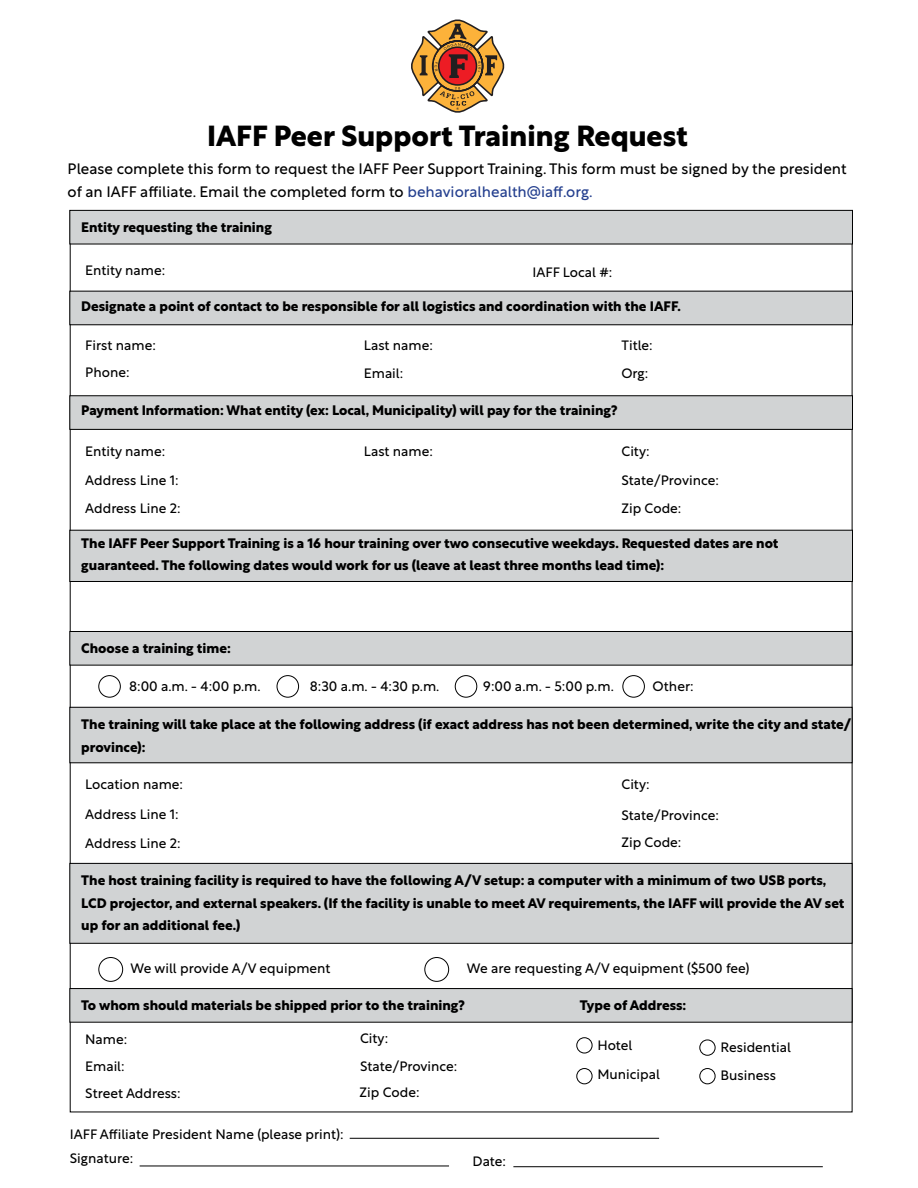
<style>
.page{position:relative;width:918px;height:1188px;background:#fff}
.page>*{position:absolute;margin:0;border:0;box-sizing:border-box;transform-origin:0 0}
.t1{font:700 28.5px "Rustica";color:#000}
.t2{font:15px/22.5px "Rustica";color:#000}
.t3{font:700 13.5px/22.5px "Rustica";color:#000}
.t4{font:13.5px/28px "Rustica";color:#000}
.s1{color:#25408f}
</style>
<div class="page">
<svg style="left:411px;top:19px;width:93px;height:94px"></svg>
<div style="left:70px;top:210px;width:782px;height:34px;background:#d1d3d4"></div>
<div style="left:69px;top:210px;width:784px;height:34px;border:1px solid #000"></div>
<div style="left:70px;top:291px;width:782px;height:34px;background:#d1d3d4"></div>
<div style="left:69px;top:291px;width:784px;height:34px;border:1px solid #000"></div>
<div style="left:70px;top:396px;width:782px;height:33px;background:#d1d3d4"></div>
<div style="left:69px;top:395px;width:784px;height:35px;border:1px solid #000"></div>
<div style="left:70px;top:631px;width:782px;height:34px;background:#d1d3d4"></div>
<div style="left:69px;top:631px;width:783px;height:35px;border:1px solid #000"></div>
<div style="left:70px;top:989px;width:782px;height:33px;background:#d1d3d4"></div>
<div style="left:69px;top:988px;width:783px;height:35px;border:1px solid #000"></div>
<div style="left:70px;top:707px;width:782px;height:56px;background:#d1d3d4"></div>
<div style="left:69px;top:707px;width:783px;height:56px;border:1px solid #000"></div>
<div style="left:70px;top:863px;width:782px;height:80px;background:#d1d3d4"></div>
<div style="left:69px;top:863px;width:783px;height:81px;border:1px solid #000"></div>
<div style="left:70px;top:530px;width:782px;height:51px;background:#d1d3d4"></div>
<div style="left:69px;top:530px;width:784px;height:52px;border:1px solid #000"></div>
<div style="left:98px;top:675px;width:23px;height:23px;border:1px solid #000;border-radius:50%"></div>
<div style="left:98px;top:957px;width:25px;height:25px;border:1px solid #000;border-radius:50%"></div>
<div style="left:424px;top:957px;width:25px;height:25px;border:1px solid #000;border-radius:50%"></div>
<div style="left:576px;top:1037px;width:16px;height:16px;border:1px solid #000;border-radius:50%"></div>
<div style="left:576px;top:1068px;width:16px;height:16px;border:1px solid #000;border-radius:50%"></div>
<div style="left:699px;top:1068px;width:16px;height:16px;border:1px solid #000;border-radius:50%"></div>
<div style="left:699px;top:1040px;width:16px;height:16px;border:1px solid #000;border-radius:50%"></div>
<div style="left:277px;top:675px;width:22px;height:23px;border:1px solid #000;border-radius:50%"></div>
<div style="left:455px;top:675px;width:22px;height:23px;border:1px solid #000;border-radius:50%"></div>
<div style="left:623px;top:675px;width:22px;height:23px;border:1px solid #000;border-radius:50%"></div>
<hr style="left:140px;top:1166px;width:309px;height:1px;background:#000">
<hr style="left:513px;top:1166px;width:310px;height:1px;background:#000">
<hr style="left:350px;top:1138px;width:309px;height:1px;background:#000">
<h1 class="t1" style="left:207px;top:111px;width:482px">IAFF Peer Support Training Request</h1>
<p class="t2" style="left:68px;top:156px;width:781px">Please complete this form to request the IAFF Peer Support Training. This form must be signed by the president of an IAFF affiliate. Email the completed form to <span class="s1">behavioralhealth@iaff.org.</span></p>
<p class="t3" style="left:81px;top:215px;width:192px">Entity requesting the training</p>
<p class="t4" style="left:85px;top:255px;width:81px">Entity name:</p>
<p class="t4" style="left:532px;top:257px;width:81px">IAFF Local #:</p>
<p class="t3" style="left:81px;top:294px;width:601px">Designate a point of contact to be responsible for all logistics and coordination with the IAFF.</p>
<p class="t4" style="left:85px;top:330px;width:72px">First name:</p>
<p class="t4" style="left:85px;top:356px;width:46px">Phone:</p>
<p class="t4" style="left:364px;top:330px;width:70px">Last name:</p>
<p class="t4" style="left:622px;top:330px;width:33px">Title:</p>
<p class="t4" style="left:364px;top:358px;width:41px">Email:</p>
<p class="t4" style="left:622px;top:358px;width:28px">Org:</p>
<p class="t3" style="left:81px;top:398px;width:538px">Payment Information: What entity (ex: Local, Municipality) will pay for the training?</p>
<p class="t4" style="left:85px;top:435px;width:81px">Entity name:</p>
<p class="t4" style="left:364px;top:435px;width:70px">Last name:</p>
<p class="t4" style="left:622px;top:435px;width:30px">City:</p>
<p class="t4" style="left:85px;top:465px;width:95px">Address Line 1:</p>
<p class="t4" style="left:622px;top:464px;width:99px">State/Province:</p>
<p class="t4" style="left:85px;top:492px;width:97px">Address Line 2:</p>
<p class="t4" style="left:622px;top:493px;width:61px">Zip Code:</p>
<p class="t3" style="left:81px;top:530px;width:699px">The IAFF Peer Support Training is a 16 hour training over two consecutive weekdays. Requested dates are not guaranteed. The following dates would work for us (leave at least three months lead time):</p>
<p class="t3" style="left:81px;top:636px;width:151px">Choose a training time:</p>
<p class="t4" style="left:129px;top:670px;width:133px">8:00 a.m. - 4:00 p.m.</p>
<p class="t4" style="left:310px;top:670px;width:131px">8:30 a.m. - 4:30 p.m.</p>
<p class="t4" style="left:483px;top:670px;width:132px">9:00 a.m. - 5:00 p.m.</p>
<p class="t4" style="left:653px;top:670px;width:43px">Other:</p>
<p class="t3" style="left:81px;top:712px;width:772px">The training will take place at the following address (if exact address has not been determined, write the city and state/ province):</p>
<p class="t4" style="left:85px;top:769px;width:99px">Location name:</p>
<p class="t4" style="left:622px;top:769px;width:30px">City:</p>
<p class="t4" style="left:85px;top:799px;width:95px">Address Line 1:</p>
<p class="t4" style="left:622px;top:799px;width:99px">State/Province:</p>
<p class="t4" style="left:85px;top:827px;width:97px">Address Line 2:</p>
<p class="t4" style="left:622px;top:827px;width:61px">Zip Code:</p>
<p class="t3" style="left:81px;top:868px;width:765px">The host training facility is required to have the following A/V setup: a computer with a minimum of two USB ports,<br>LCD projector, and external speakers. (If the facility is unable to meet AV requirements, the IAFF will provide the AV set up for an additional fee.)</p>
<p class="t4" style="left:131px;top:953px;width:201px">We will provide A/V equipment</p>
<p class="t4" style="left:467px;top:953px;width:284px">We are requesting A/V equipment ($500 fee)</p>
<p class="t3" style="left:81px;top:993px;width:385px">To whom should materials be shipped prior to the training?</p>
<p class="t3" style="left:580px;top:993px;width:108px">Type of Address:</p>
<p class="t4" style="left:85px;top:1024px;width:44px">Name:</p>
<p class="t4" style="left:360px;top:1022px;width:30px">City:</p>
<p class="t4" style="left:598px;top:1030px;width:36px">Hotel</p>
<p class="t4" style="left:85px;top:1050px;width:41px">Email:</p>
<p class="t4" style="left:360px;top:1051px;width:99px">State/Province:</p>
<p class="t4" style="left:598px;top:1059px;width:64px">Municipal</p>
<p class="t4" style="left:85px;top:1078px;width:97px">Street Address:</p>
<p class="t4" style="left:360px;top:1077px;width:61px">Zip Code:</p>
<p class="t4" style="left:70px;top:1121px;width:275px;line-height:23.5px">IAFF Affiliate President Name (please print):<br>Signature:</p>
<p class="t4" style="left:473px;top:1146px;width:35px">Date:</p>
<p class="t4" style="left:721px;top:1031px;width:72px">Residential<br>Business</p>
</div>
